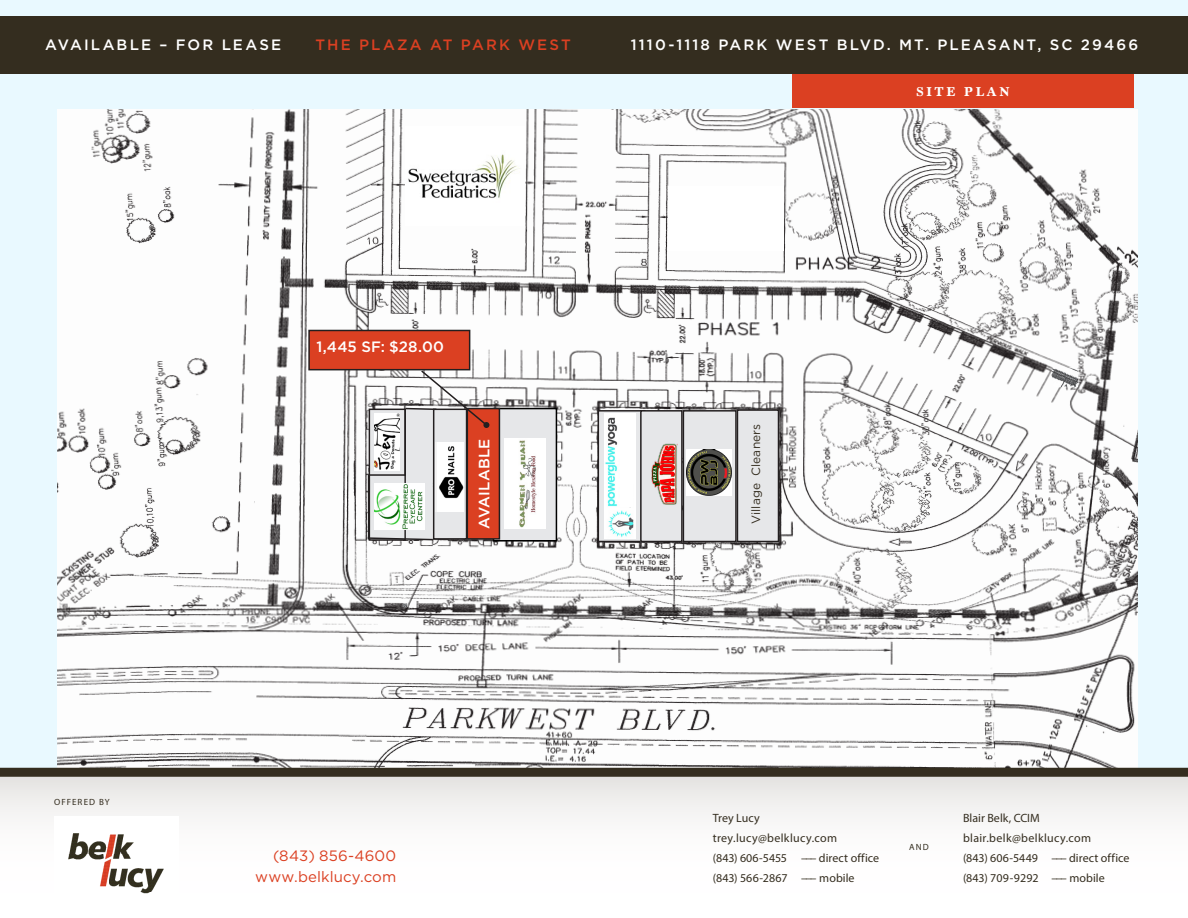
<style>
.page{position:relative;width:1188px;height:918px;background:#fff}
.page>*{position:absolute;margin:0;border:0;box-sizing:border-box;transform-origin:0 0}
.List-_Map_marker_bullets{font:500 15px "Gotham";letter-spacing:.135em;color:#fff}
.t1{font:15px/21px "Gotham";letter-spacing:.01em;color:#db4022;text-align:right}
.t2{font:500 15px "Gotham";letter-spacing:.14em;color:#db4022}
.List-_Map_marker_bullets-2{font:500 15px "Gotham";color:#fff}
.t3{font:700 13.5px "Marion";letter-spacing:.195em;color:#fff}
.t4{font:12px/20.1px "Myriad Pro";letter-spacing:.01em;color:#342d1f}
.List-_Map_marker_bullets-3{font:12px "Gotham";letter-spacing:.01em;color:#342d1f}
.t5{font:9px "Myriad Pro";letter-spacing:.12em;color:#342d1f}
</style>
<div class="page">
<div style="left:0;top:0;width:1188px;height:772px;background:#e9f9ff"></div>
<img style="left:58px;top:109px;width:1080px;height:659px">
<img style="left:1052px;top:368px;width:26px;height:19px">
<svg style="left:403px;top:603px;width:4px;height:4px"></svg>
<div style="left:598px;top:411px;width:47px;height:131px;background:#e6e7e9"></div>
<div style="left:598px;top:410px;width:48px;height:132px;border:2px solid #231f20"></div>
<div style="left:641px;top:411px;width:41px;height:131px;background:#e6e7e9"></div>
<div style="left:640px;top:410px;width:43px;height:132px;border:2px solid #231f20"></div>
<div style="left:369px;top:409px;width:36px;height:131px;background:#e6e7e9"></div>
<div style="left:369px;top:409px;width:37px;height:132px;border:2px solid #231f20"></div>
<img style="left:375px;top:413px;width:25px;height:57px">
<div style="left:493px;top:408px;width:64px;height:134px;background:#e6e7e9;border:2px solid #000"></div>
<div style="left:467px;top:409px;width:32px;height:130px;background:#db4022"></div>
<div style="left:467px;top:408px;width:33px;height:132px;border:2px solid #231f20"></div>
<img style="left:651px;top:443px;width:27px;height:62px">
<hr style="left:369px;top:474px;width:37px;height:2px;background:#231f20">
<div style="left:683px;top:411px;width:53px;height:131px;background:#e6e7e9"></div>
<div style="left:683px;top:410px;width:54px;height:132px;border:2px solid #231f20"></div>
<div style="left:737px;top:410px;width:41px;height:132px;background:#e6e7e9"></div>
<div style="left:737px;top:409px;width:42px;height:133px;border:2px solid #231f20"></div>
<div style="left:406px;top:409px;width:27px;height:131px;background:#e6e7e9;border:2px solid #e6e7e9"></div>
<hr style="left:404px;top:409px;width:2px;height:67px;background:#231f20">
<hr style="left:368px;top:475px;width:1px;height:64px;background:#231f20">
<svg style="left:368px;top:537px;width:66px;height:4px"></svg>
<img style="left:375px;top:484px;width:50px;height:46px">
<div style="left:434px;top:409px;width:33px;height:130px;background:#e6e7e9"></div>
<div style="left:433px;top:409px;width:34px;height:131px;border:2px solid #231f20"></div>
<div style="left:309px;top:330px;width:161px;height:40px;background:#db4022"></div>
<div style="left:308px;top:330px;width:162px;height:40px;border:2px solid #231f20"></div>
<img style="left:406px;top:127px;width:119px;height:99px">
<img style="left:604px;top:413px;width:32px;height:126px">
<div style="left:620px;top:416px;width:13px;height:91px;background:#fff"></div>
<img style="left:436px;top:442px;width:28px;height:69px">
<img style="left:687px;top:450px;width:45px;height:45px">
<img style="left:505px;top:439px;width:40px;height:90px">
<svg style="left:404px;top:369px;width:85px;height:59px"></svg>
<div style="left:669px;top:187px;width:115px;height:64px;background:#fff"></div>
<div style="left:792px;top:73px;width:342px;height:35px;background:#db4022"></div>
<div style="left:0;top:17px;width:1188px;height:57px;background:#342d1f"></div>
<div style="left:0;top:774px;width:1188px;height:144px;background:linear-gradient(to bottom,#ecebe9,#fff)"></div>
<div style="left:0;top:768px;width:1188px;height:9px;background:#342d1f"></div>
<img style="left:54px;top:816px;width:124px;height:81px">
<p class="List-_Map_marker_bullets" style="left:45px;top:35px;width:238px">AVAILABLE – FOR LEASE</p>
<p class="t2" style="left:315px;top:35px;width:257px">THE PLAZA AT PARK WEST</p>
<p class="List-_Map_marker_bullets" style="left:631px;top:35px;width:509px">1110-1118 PARK WEST BLVD. MT. PLEASANT, SC 29466</p>
<p class="t5" style="left:54px;top:796px;width:57px">OFFERED BY</p>
<p class="List-_Map_marker_bullets" style="left:317px;top:337px;width:129px">1,445 SF: $28.00</p>
<p class="List-_Map_marker_bullets-2" style="left:474px;top:529px;width:91px;rotate:-90deg">AVAILABLE</p>
<p class="t1" style="left:255px;top:845px;width:143px">(843) 856-4600 www.belklucy.com</p>
<p class="t3" style="left:916px;top:84px;width:95px">SITE PLAN</p>
<p class="List-_Map_marker_bullets-3" style="left:748px;top:524px;width:102px;rotate:-90deg">Village Cleaners</p>
<p class="t4" style="left:713px;top:808px;width:168px">Trey Lucy trey.lucy@belklucy.com<br>(843) 606-5455 ––– direct office (843) 566-2867 ––– mobile</p>
<p class="t5" style="left:909px;top:841px;width:21px">AND</p>
<p class="t4" style="left:963px;top:808px;width:168px">Blair Belk, CCIM blair.belk@belklucy.com<br>(843) 606-5449 ––– direct office (843) 709-9292 ––– mobile</p>
</div>
